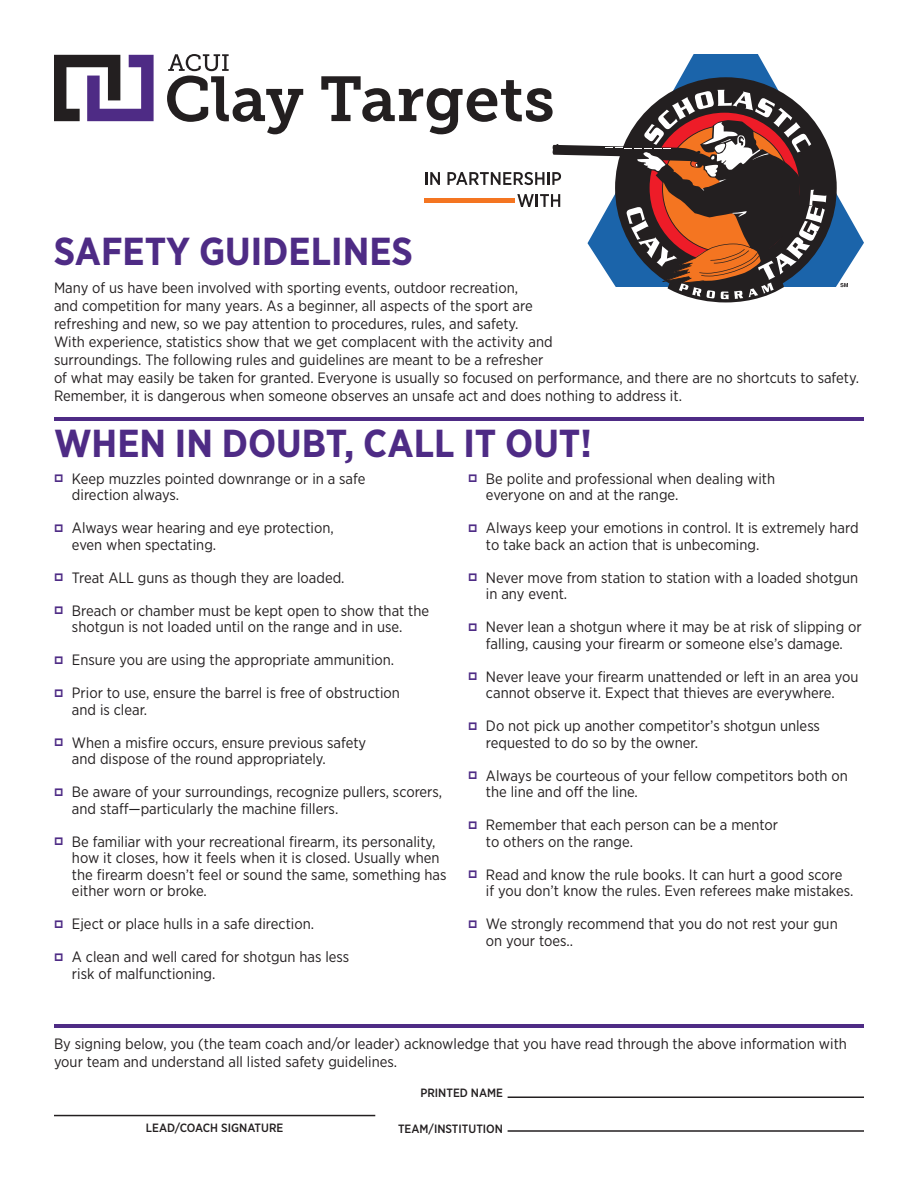
<style>
.page{position:relative;width:918px;height:1188px;background:#fff}
.page>*{position:absolute;margin:0;border:0;box-sizing:border-box;transform-origin:0 0}
.t1{font:700 39px "Gotham Narrow";color:#4e2b85}
.t2{font:15px/16.5px "Gotham Narrow";color:#231f20}
.t3{font:500 12px "Gotham Narrow";color:#231f20}
</style>
<div class="page">
<svg style="left:54px;top:55px;width:100px;height:66px"></svg>
<svg style="left:167px;top:54px;width:136px;height:80px"></svg>
<svg style="left:681px;top:54px;width:183px;height:233px"></svg>
<svg style="left:840px;top:283px;width:8px;height:4px"></svg>
<svg style="left:321px;top:76px;width:505px;height:226px"></svg>
<hr style="left:54px;top:1024px;width:810px;height:4px;background:#4e2b85">
<hr style="left:54px;top:418px;width:810px;height:3px;background:#4e2b85">
<hr style="left:54px;top:1115px;width:321px;height:1px;background:#231f20">
<hr style="left:508px;top:1096px;width:356px;height:2px;background:#231f20">
<hr style="left:508px;top:1130px;width:356px;height:2px;background:#231f20">
<h1 class="t1" style="left:54px;top:227px;width:361px">SAFETY GUIDELINES</h1>
<p class="t2" style="left:54px;top:278px;width:807px;line-height:18px">Many of us have been involved with sporting events, outdoor recreation,<br>and competition for many years. As a beginner, all aspects of the sport are<br>refreshing and new, so we pay attention to procedures, rules, and safety.<br>With experience, statistics show that we get complacent with the activity and<br>surroundings. The following rules and guidelines are meant to be a refresher<br>of what may easily be taken for granted. Everyone is usually so focused on performance, and there are no shortcuts to safety.<br>Remember, it is dangerous when someone observes an unsafe act and does nothing to address it.</p>
<h1 class="t1" style="left:54px;top:419px;width:539px">WHEN IN DOUBT, CALL IT OUT!</h1>
<p class="t2" style="left:72px;top:470px;width:295px">Keep muzzles pointed downrange or in a safe direction always.</p>
<p class="t2" style="left:72px;top:519px;width:263px">Always wear hearing and eye protection, even when spectating.</p>
<p class="t2" style="left:72px;top:569px;width:274px">Treat ALL guns as though they are loaded.</p>
<p class="t2" style="left:72px;top:602px;width:359px">Breach or chamber must be kept open to show that the shotgun is not loaded until on the range and in use.</p>
<p class="t2" style="left:72px;top:651px;width:324px">Ensure you are using the appropriate ammunition.</p>
<p class="t2" style="left:72px;top:684px;width:329px">Prior to use, ensure the barrel is free of obstruction and is clear.</p>
<p class="t2" style="left:72px;top:734px;width:296px">When a misfire occurs, ensure previous safety and dispose of the round appropriately.</p>
<p class="t2" style="left:72px;top:783px;width:372px">Be aware of your surroundings, recognize pullers, scorers, and staff—particularly the machine fillers.</p>
<p class="t2" style="left:72px;top:833px;width:376px">Be familiar with your recreational firearm, its personality, how it closes, how it feels when it is closed. Usually when the firearm doesn’t feel or sound the same, something has either worn or broke.</p>
<p class="t2" style="left:72px;top:915px;width:244px">Eject or place hulls in a safe direction.</p>
<p class="t2" style="left:72px;top:948px;width:279px">A clean and well cared for shotgun has less risk of malfunctioning.</p>
<p class="t2" style="left:486px;top:470px;width:291px">Be polite and professional when dealing with everyone on and at the range.</p>
<p class="t2" style="left:486px;top:519px;width:374px">Always keep your emotions in control. It is extremely hard to take back an action that is unbecoming.</p>
<p class="t2" style="left:486px;top:569px;width:374px">Never move from station to station with a loaded shotgun in any event.</p>
<p class="t2" style="left:486px;top:618px;width:377px">Never lean a shotgun where it may be at risk of slipping or falling, causing your firearm or someone else’s damage.</p>
<p class="t2" style="left:486px;top:668px;width:374px">Never leave your firearm unattended or left in an area you cannot observe it. Expect that thieves are everywhere.</p>
<p class="t2" style="left:486px;top:717px;width:336px">Do not pick up another competitor’s shotgun unless requested to do so by the owner.</p>
<p class="t2" style="left:486px;top:767px;width:363px">Always be courteous of your fellow competitors both on the line and off the line.</p>
<p class="t2" style="left:486px;top:816px;width:294px">Remember that each person can be a mentor to others on the range.</p>
<p class="t2" style="left:486px;top:866px;width:369px">Read and know the rule books. It can hurt a good score if you don’t know the rules. Even referees make mistakes.</p>
<p class="t2" style="left:486px;top:915px;width:353px">We strongly recommend that you do not rest your gun on your toes..</p>
<p class="t2" style="left:54px;top:1034px;width:794px;line-height:18px">By signing below, you (the team coach and/or leader) acknowledge that you have read through the above information with your team and understand all listed safety guidelines.</p>
<p class="t3" style="left:420px;top:1085px;width:84px">PRINTED NAME</p>
<p class="t3" style="left:398px;top:1121px;width:107px">TEAM/INSTITUTION</p>
<p class="t3" style="left:146px;top:1120px;width:139px">LEAD/COACH SIGNATURE</p>
</div>
